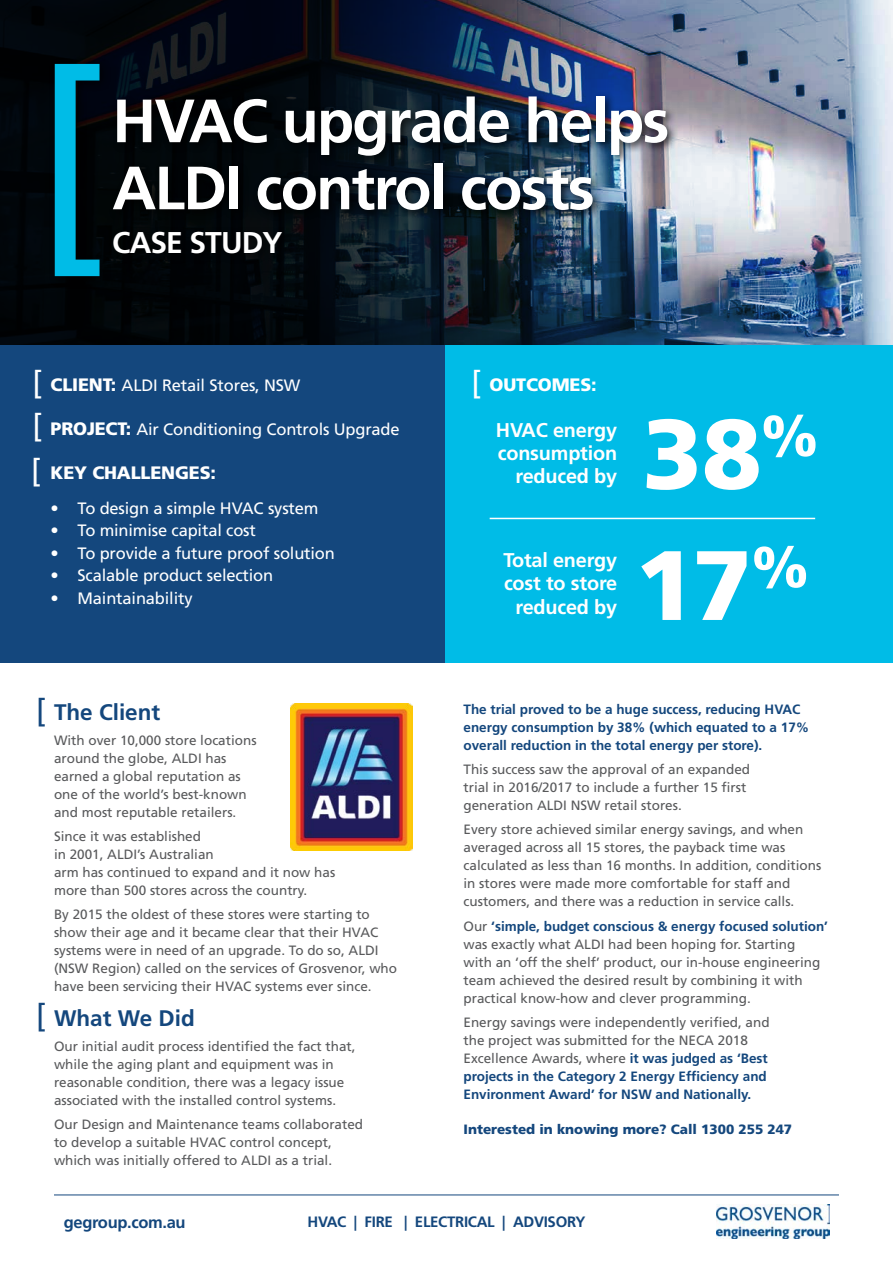
<style>
.page{position:relative;width:893px;height:1263px;background:#fff}
.page>*{position:absolute;margin:0;border:0;box-sizing:border-box;transform-origin:0 0}
.Body_copy{font:236.85px "Frutiger LT Std";color:#00bce7}
.Statement{font:900 98.4px "Frutiger LT Std";color:#fff}
.t1{font:700 60.9px "Frutiger LT Std";letter-spacing:-.03em;color:#fff}
.Body_copy-2{font:31.95px "Frutiger LT Std";color:#fff}
.Body_copy-3{font:31.95px "Frutiger LT Std";color:#14477d}
.t2{font:700 30px "Frutiger LT Std";letter-spacing:-.03em;color:#fff}
.Body_copy-4{font:700 22.5px "Frutiger LT Std";color:#14477d}
.Statement-2{font:700 19.95px/23.2px "Frutiger LT Std";letter-spacing:-.01em;color:#fff;text-align:right}
.Statement-3{font:900 18px "Frutiger LT Std";letter-spacing:-.01em;color:#fff}
.Statement-4{font:16.5px "Frutiger LT Std";letter-spacing:-.01em;color:#fff}
.Headings{font:700 16.5px "Frutiger LT Std";letter-spacing:-.02em;color:#14477d}
.Headings-2{font:700 15px "Frutiger LT Std";letter-spacing:-.02em;color:#14477d}
.Body_copy-5{font:13.5px/18px "Frutiger LT Std";color:#58595b}
.Body_copy-6{font:700 13.5px/18px "Frutiger LT Std";color:#14477d}
.Body_copy-7{font:900 13.5px "Frutiger LT Std";color:#14477d}
.s1{font-weight:900;font-size:18px}
.s2{font-weight:700;color:#14477d}
</style>
<div class="page">
<div style="left:0;top:343px;width:446px;height:319px;background:#14477d"></div>
<div style="left:445px;top:343px;width:448px;height:319px;background:#00bce7"></div>
<img style="left:716px;top:1205px;width:113px;height:33px">
<img style="left:290px;top:703px;width:123px;height:147px">
<hr style="left:490px;top:518px;width:325px;height:1px;background:#fff">
<hr style="left:54px;top:1194px;width:785px;height:1px;background:#14477d">
<img style="left:0;top:0;width:893px;height:344px">
<div style="left:109px;top:91px;width:569px;height:130px;background:#000;opacity:.75"></div>
<div style="left:49px;top:58px;width:63px;height:231px;background:#000"></div>
<div style="left:109px;top:226px;width:184px;height:38px;background:#000"></div>
<p class="Body_copy" style="left:32px;top:22px;width:80px">[</p>
<p class="t1" style="left:112px;top:85px;width:559px">HVAC upgrade helps</p>
<p class="t1" style="left:112px;top:152px;width:484px">ALDI control costs</p>
<p class="t2" style="left:112px;top:225px;width:172px">CASE STUDY</p>
<p class="Body_copy-2" style="left:32px;top:364px;width:12px">[</p>
<p class="Body_copy-2" style="left:32px;top:407px;width:12px">[</p>
<p class="Body_copy-2" style="left:31px;top:452px;width:12px">[</p>
<p class="Statement-4" style="left:51px;top:376px;width:251px"><span class="s1">CLIENT:</span> ALDI Retail Stores, NSW</p>
<p class="Statement-4" style="left:51px;top:419px;width:351px"><span class="s1">PROJECT:</span> Air Conditioning Controls Upgrade</p>
<p class="Statement-3" style="left:51px;top:461px;width:167px">KEY CHALLENGES:</p>
<p class="Statement-4" style="left:51px;top:498px;width:269px">• To design a simple HVAC system</p>
<p class="Statement-4" style="left:51px;top:521px;width:207px">• To minimise capital cost</p>
<p class="Statement-4" style="left:51px;top:543px;width:286px">• To provide a future proof solution</p>
<p class="Statement-4" style="left:51px;top:566px;width:224px">• Scalable product selection</p>
<p class="Statement-4" style="left:51px;top:588px;width:144px">• Maintainability</p>
<p class="Body_copy-2" style="left:471px;top:364px;width:12px">[</p>
<p class="Statement-3" style="left:490px;top:374px;width:109px">OUTCOMES:</p>
<p class="Statement-2" style="left:496px;top:418px;width:123px">HVAC energy consumption reduced by</p>
<p class="Statement-2" style="left:503px;top:549px;width:115px">Total energy cost to store reduced by</p>
<p class="Statement" style="left:642px;top:395px;width:177px">38<sup>%</sup></p>
<p class="Statement" style="left:635px;top:526px;width:175px">17<sup>%</sup></p>
<p class="Body_copy-3" style="left:36px;top:692px;width:12px">[</p>
<p class="Body_copy-3" style="left:36px;top:997px;width:12px">[</p>
<p class="Body_copy-4" style="left:54px;top:699px;width:108px">The Client</p>
<p class="Body_copy-5" style="left:54px;top:731px;width:204px">With over 10,000 store locations around the globe, ALDI has earned a global reputation as one of the world’s best-known and most reputable retailers.</p>
<p class="Body_copy-5" style="left:54px;top:827px;width:283px">Since it was established<br>in 2001, ALDI’s Australian<br>arm has continued to expand and it now has more than 500 stores across the country.</p>
<p class="Body_copy-5" style="left:54px;top:906px;width:345px">By 2015 the oldest of these stores were starting to show their age and it became clear that their HVAC systems were in need of an upgrade. To do so, ALDI (NSW Region) called on the services of Grosvenor, who have been servicing their HVAC systems ever since.</p>
<p class="Body_copy-4" style="left:54px;top:1005px;width:142px">What We Did</p>
<p class="Body_copy-5" style="left:54px;top:1037px;width:303px">Our initial audit process identified the fact that, while the aging plant and equipment was in reasonable condition, there was a legacy issue associated with the installed control systems.</p>
<p class="Body_copy-5" style="left:54px;top:1115px;width:311px">Our Design and Maintenance teams collaborated to develop a suitable HVAC control concept, which was initially offered to ALDI as a trial.</p>
<p class="Body_copy-6" style="left:463px;top:700px;width:347px">The trial proved to be a huge success, reducing HVAC energy consumption by 38% (which equated to a 17% overall reduction in the total energy per store).</p>
<p class="Body_copy-5" style="left:463px;top:760px;width:288px">This success saw the approval of an expanded trial in 2016/2017 to include a further 15 first generation ALDI NSW retail stores.</p>
<p class="Body_copy-5" style="left:463px;top:821px;width:359px">Every store achieved similar energy savings, and when averaged across all 15 stores, the payback time was calculated as less than 16 months. In addition, conditions in stores were made more comfortable for staff and customers, and there was a reduction in service calls.</p>
<p class="Body_copy-5" style="left:463px;top:917px;width:366px">Our <span class="s2">‘simple, budget conscious &amp; energy focused solution’ </span>was exactly what ALDI had been hoping for. Starting<br>with an ‘off the shelf’ product, our in-house engineering team achieved the desired result by combining it with practical know-how and clever programming.</p>
<p class="Body_copy-5" style="left:463px;top:1013px;width:308px">Energy savings were independently verified, and the project was submitted for the NECA 2018<br>Excellence Awards, where <span class="s2">it was judged as ‘Best projects in the Category 2 Energy Efficiency and Environment Award’ for NSW and Nationally.</span></p>
<p class="Body_copy-7" style="left:463px;top:1121px;width:330px">Interested in knowing more? Call 1300 255 247</p>
<p class="Headings" style="left:64px;top:1212px;width:123px">gegroup.com.au</p>
<p class="Headings-2" style="left:308px;top:1213px;width:279px">HVAC | FIRE | ELECTRICAL | ADVISORY</p>
</div>
